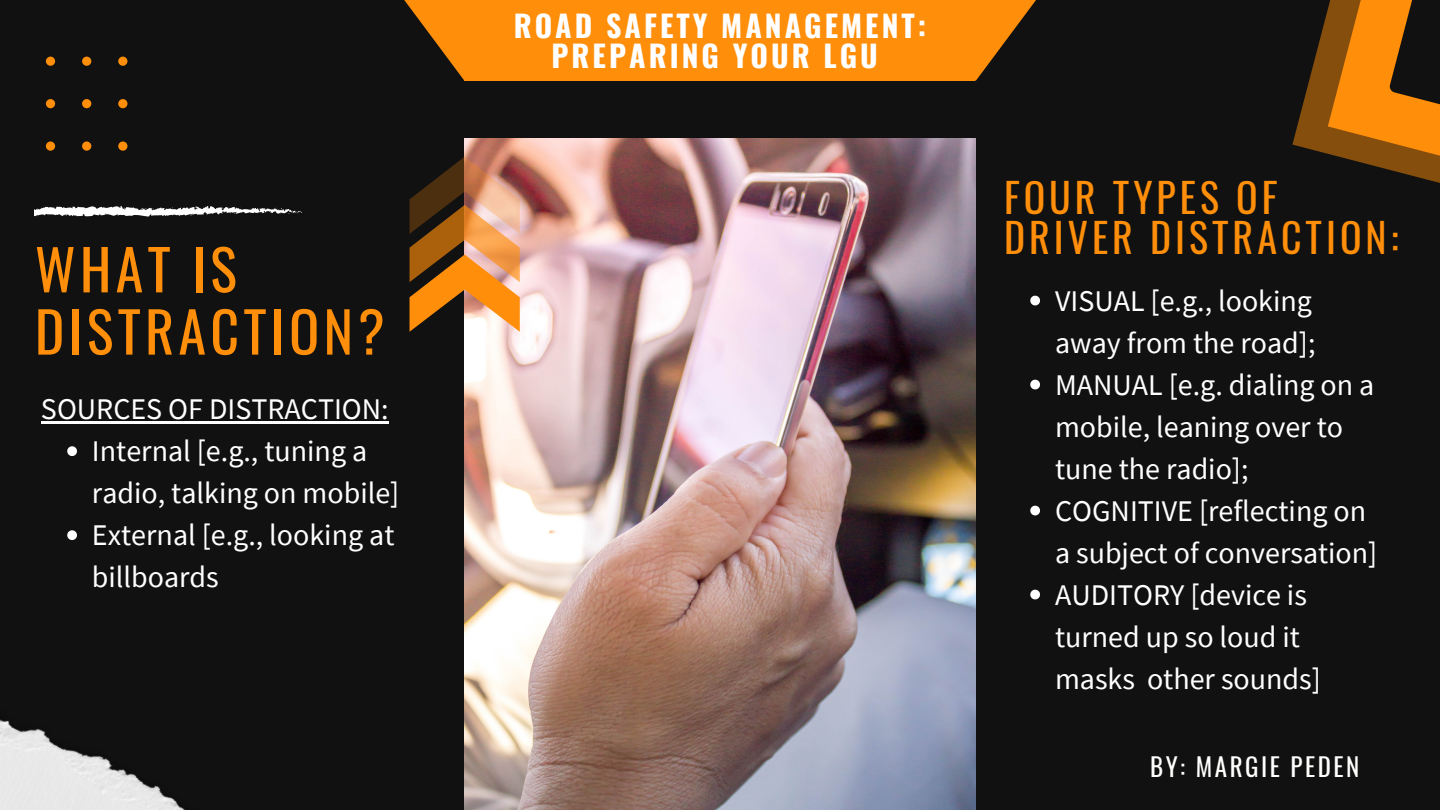
<style>
.page{position:relative;width:1440px;height:810px;background:#111}
.page>*{position:absolute;margin:0;border:0;box-sizing:border-box;transform-origin:0 0}
.t1{font:56px/62.2px "Oswald";letter-spacing:.075em;color:#ff8e0a}
.t2{font:40px/39.8px "Oswald";letter-spacing:.1em;color:#ff8e0a}
.t3{font:30px/42px "Source Sans Pro";color:#fff}
.t4{font:700 30px/30px "Oswald";letter-spacing:.1em;color:#fff;text-align:center}
.t5{font:25px "Oswald";letter-spacing:.1em;color:#fffffe}
</style>
<div class="page">
<img style="left:464px;top:139px;width:511px;height:671px">
<svg style="left:410px;top:157px;width:110px;height:175px"></svg>
<div style="left:464px;top:0;width:511px;height:81px;background:#ff8e0a"></div>
<svg style="left:975px;top:0;width:61px;height:81px"></svg>
<svg style="left:404px;top:0;width:60px;height:80px"></svg>
<svg style="left:35px;top:206px;width:267px;height:11px"></svg>
<svg style="left:45px;top:56px;width:82px;height:95px"></svg>
<img style="left:0;top:719px;width:185px;height:91px">
<svg style="left:1030px;top:296px;width:10px;height:9px"></svg>
<svg style="left:1030px;top:380px;width:10px;height:9px"></svg>
<svg style="left:1030px;top:506px;width:10px;height:9px"></svg>
<svg style="left:1030px;top:590px;width:10px;height:9px"></svg>
<svg style="left:67px;top:446px;width:10px;height:10px"></svg>
<svg style="left:67px;top:530px;width:10px;height:10px"></svg>
<hr style="left:41px;top:421px;width:348px;height:3px;background:#fff">
<svg style="left:1292px;top:0;width:148px;height:183px"></svg>
<h1 class="t1" style="left:35px;top:236px;width:351px">WHAT IS<br>DISTRACTION?</h1>
<p class="t3" style="left:41px;top:388px;width:349px">SOURCES OF DISTRACTION:</p>
<p class="t3" style="left:92px;top:430px;width:309px">Internal [e.g., tuning a radio, talking on mobile]<br>External [e.g., looking at billboards</p>
<p class="t4" style="left:514px;top:9px;width:414px">ROAD SAFETY MANAGEMENT:<br>PREPARING YOUR LGU</p>
<h2 class="t2" style="left:1004px;top:176px;width:396px">FOUR TYPES OF<br>DRIVER DISTRACTION:</h2>
<p class="t3" style="left:1055px;top:279px;width:324px">VISUAL [e.g., looking away from the road];<br>MANUAL [e.g. dialing on a mobile, leaning over to tune the radio];<br>COGNITIVE [reflecting on a subject of conversation]<br>AUDITORY [device is turned up so loud it masks other sounds]</p>
<p class="t5" style="left:1150px;top:748px;width:211px">BY: MARGIE PEDEN</p>
</div>
